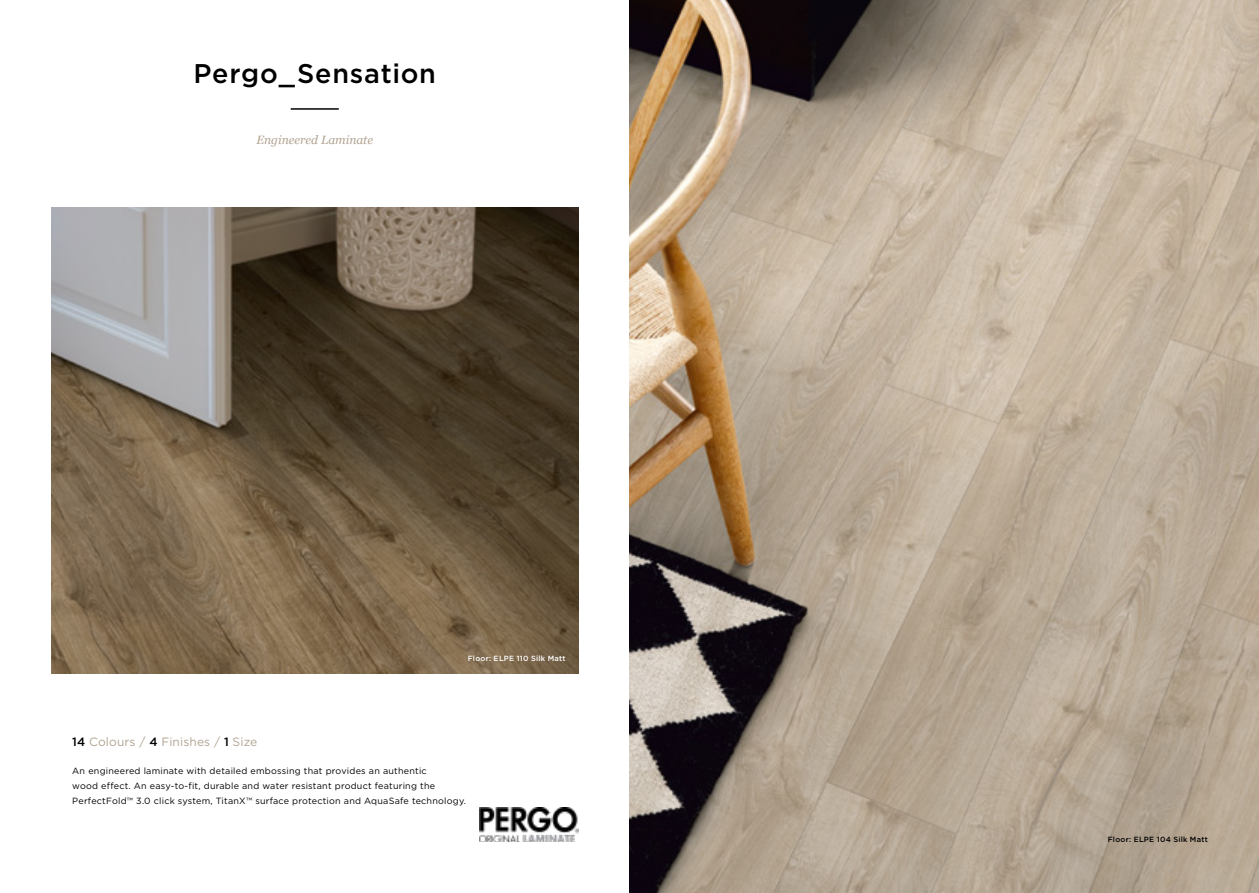
<style>
.page{position:relative;width:1259px;height:893px;background:#fff}
.page>*{position:absolute;margin:0;border:0;box-sizing:border-box;transform-origin:0 0}
.t1{font:500 27px "Gotham";letter-spacing:.03em;color:#000}
.t2{font:12px "Gotham";letter-spacing:.01em;color:#b2a391}
.t3{font:italic 12px "Georgia";color:#b2a391}
.t4{font:9px/15px "Gotham";letter-spacing:.025em;color:#000}
.t5{font:500 7.5px "Gotham";letter-spacing:.035em;color:#fff}
.t6{font:500 7.5px "Gotham";letter-spacing:.035em;color:#000}
.s1{font-weight:500;color:#000}
</style>
<div class="page">
<hr style="left:291px;top:108px;width:48px;height:2px;background:#000">
<img style="left:629px;top:0;width:630px;height:893px">
<img style="left:51px;top:207px;width:527px;height:467px">
<img style="left:479px;top:808px;width:99px;height:34px">
<h1 class="t1" style="left:193px;top:55px;width:244px">Pergo_Sensation</h1>
<h2 class="t3" style="left:256px;top:132px;width:118px">Engineered Laminate</h2>
<p class="t5" style="left:468px;top:654px;width:99px">Floor: ELPE 110 Silk Matt</p>
<h2 class="t2" style="left:72px;top:734px;width:187px"><span class="s1">14</span> Colours / <span class="s1">4</span> Finishes / <span class="s1">1</span> Size</h2>
<p class="t4" style="left:72px;top:763px;width:395px">An engineered laminate with detailed embossing that provides an authentic<br>wood effect. An easy-to-fit, durable and water resistant product featuring the<br>PerfectFold™ 3.0 click system, TitanX™ surface protection and AquaSafe technology.</p>
<p class="t6" style="left:1107px;top:834px;width:102px">Floor: ELPE 104 Silk Matt</p>
</div>
